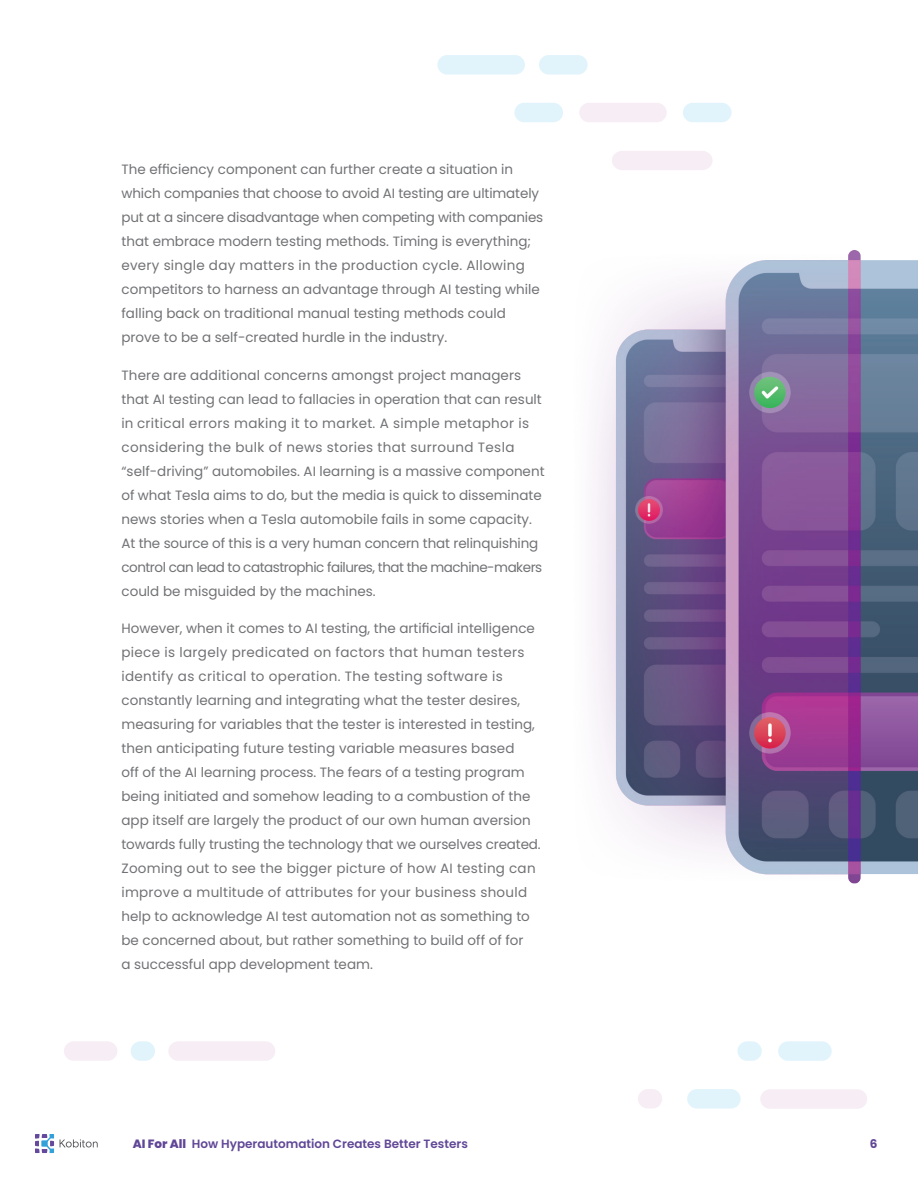
<style>
.page{position:relative;width:918px;height:1188px;background:#fff}
.page>*{position:absolute;margin:0;border:0;box-sizing:border-box;transform-origin:0 0}
.t1{font:13.5px/24px "Poppins";color:#717275}
.t2{font:600 12px "Poppins";color:#614797}
.t3{font:700 12px "Poppins";color:#614797}
.s1{font-weight:800}
</style>
<div class="page">
<img style="left:593px;top:250px;width:325px;height:634px">
<div style="left:539px;top:55px;width:49px;height:20px;background:#e1f4fc;border-radius:10px"></div>
<div style="left:437px;top:55px;width:88px;height:20px;background:#e1f4fc;border-radius:10px"></div>
<div style="left:514px;top:103px;width:49px;height:19px;background:#e1f4fc;border-radius:10px"></div>
<div style="left:683px;top:103px;width:49px;height:19px;background:#e1f4fc;border-radius:10px"></div>
<div style="left:579px;top:103px;width:88px;height:19px;background:#f6edf5;border-radius:10px"></div>
<div style="left:612px;top:151px;width:101px;height:19px;background:#f6edf5"></div>
<div style="left:64px;top:1041px;width:53px;height:20px;background:#f6edf5;border-radius:10px"></div>
<div style="left:131px;top:1041px;width:24px;height:20px;background:#e1f4fc;border-radius:10px"></div>
<div style="left:168px;top:1041px;width:107px;height:20px;background:#f6edf5;border-radius:10px"></div>
<div style="left:778px;top:1041px;width:54px;height:20px;background:#e1f4fc;border-radius:10px"></div>
<div style="left:737px;top:1041px;width:25px;height:20px;background:#e1f4fc;border-radius:10px"></div>
<div style="left:687px;top:1089px;width:54px;height:20px;background:#e1f4fc;border-radius:10px"></div>
<div style="left:638px;top:1089px;width:24px;height:20px;background:#f6edf5;border-radius:10px"></div>
<div style="left:760px;top:1089px;width:107px;height:20px;background:#f6edf5;border-radius:10px"></div>
<svg style="left:35px;top:1134px;width:19px;height:19px"></svg>
<svg style="left:60px;top:1139px;width:38px;height:9px"></svg>
<p class="t1" style="left:122px;top:157px;width:423px">The efficiency component can further create a situation in which companies that choose to avoid AI testing are ultimately put at a sincere disadvantage when competing with companies that embrace modern testing methods. Timing is everything; every single day matters in the production cycle. Allowing competitors to harness an advantage through AI testing while falling back on traditional manual testing methods could prove to be a self-created hurdle in the industry.</p>
<p class="t1" style="left:122px;top:363px;width:425px">There are additional concerns amongst project managers that AI testing can lead to fallacies in operation that can result in critical errors making it to market. A simple metaphor is considering the bulk of news stories that surround Tesla “self-driving” automobiles. AI learning is a massive component of what Tesla aims to do, but the media is quick to disseminate news stories when a Tesla automobile fails in some capacity.<br>At the source of this is a very human concern that relinquishing control can lead to catastrophic failures, that the machine-makers could be misguided by the machines.</p>
<p class="t1" style="left:122px;top:616px;width:421px">However, when it comes to AI testing, the artificial intelligence piece is largely predicated on factors that human testers identify as critical to operation. The testing software is constantly learning and integrating what the tester desires, measuring for variables that the tester is interested in testing, then anticipating future testing variable measures based<br>off of the AI learning process. The fears of a testing program being initiated and somehow leading to a combustion of the app itself are largely the product of our own human aversion towards fully trusting the technology that we ourselves created.<br>Zooming out to see the bigger picture of how AI testing can improve a multitude of attributes for your business should help to acknowledge AI test automation not as something to be concerned about, but rather something to build off of for<br>a successful app development team.</p>
<p class="t2" style="left:133px;top:1136px;width:337px"><span class="s1">AI For All</span> How Hyperautomation Creates Better Testers</p>
<p class="t3" style="left:870px;top:1136px;width:9px">6</p>
</div>
